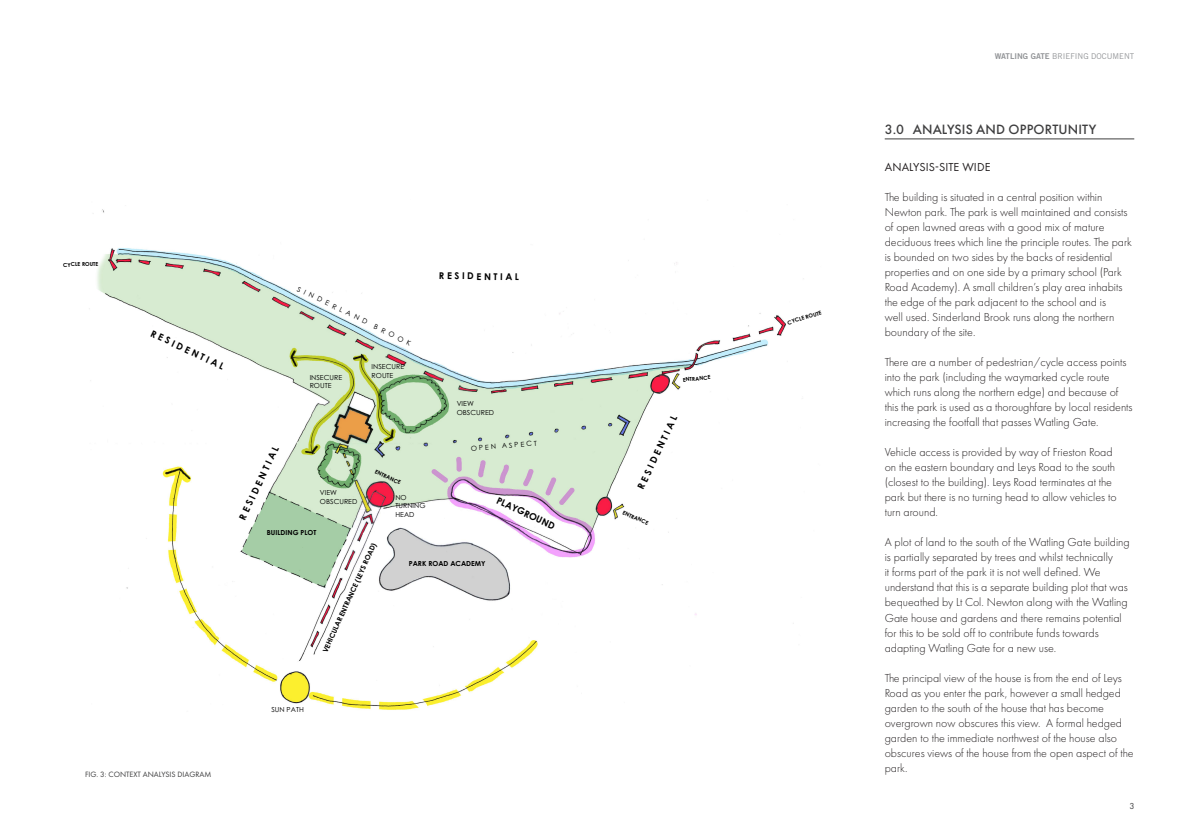
<style>
.page{position:relative;width:1191px;height:834px;background:#fff}
.page>*{position:absolute;margin:0;border:0;box-sizing:border-box;transform-origin:0 0}
.Section_Heading{font:500 14px "Futura PT";letter-spacing:.01em;color:#3e3e3f}
.Paragraph_Style_1{font:300 12px/15px "Futura PT";color:#231f20}
.Sub_Heading{font:12px "Futura PT";letter-spacing:.01em;color:#231f20}
.t1{font:700 9.4px "Century Gothic";color:#000}
.t2{font:9px "Futura PT";color:#3e3e3f}
.SubSubHead{font:8px "Futura PT";color:#3e3e3f}
.t3{font:8px "Trade Gothic";color:#939598}
.t4{font:6.9px/8.6px "Century Gothic";color:#000}
.t5{font:700 6.9px "Century Gothic";color:#000}
.t6{font:700 5.4px "Century Gothic";color:#000}
.s1{font-family:"Trade Gothic Bold Two"}
</style>
<div class="page">
<hr style="left:884px;top:139px;width:250px;height:1px;background:#3e3e3f">
<img style="left:89px;top:209px;width:715px;height:501px">
<div style="left:271px;top:705px;width:33px;height:8px;background:#fff"></div>
<svg style="left:320px;top:541px;width:58px;height:112px"></svg>
<svg style="left:149px;top:327px;width:77px;height:45px"></svg>
<svg style="left:439px;top:269px;width:80px;height:13px"></svg>
<svg style="left:236px;top:444px;width:45px;height:77px"></svg>
<svg style="left:634px;top:413px;width:45px;height:77px"></svg>
<p class="t6" style="left:63px;top:263px;width:37px;rotate:-2deg">CYCLE ROUTE</p>
<p class="t1" style="left:153px;top:329px;width:82px;rotate:25deg">R E S I D E N T I A L</p>
<p class="t4" style="left:299px;top:285px;width:127px;rotate:26deg">S I N D E R L A N D B R O O K</p>
<p class="t4" style="left:371px;top:363px;width:34px">INSECURE</p>
<p class="t1" style="left:239px;top:517px;width:82px;rotate:-65deg">R E S I D E N T I A L</p>
<p class="t4" style="left:310px;top:373px;width:34px">INSECURE</p>
<p class="t4" style="left:371px;top:372px;width:23px">ROUTE</p>
<p class="t4" style="left:310px;top:382px;width:23px">ROUTE</p>
<p class="t4" style="left:320px;top:489px;width:39px">VIEW<br>OBSCURED</p>
<p class="t6" style="left:376px;top:469px;width:29px;rotate:24deg">ENTRANCE</p>
<p class="t4" style="left:395px;top:493px;width:32px">NO<br>TURNING<br>HEAD</p>
<p class="t5" style="left:267px;top:529px;width:51px">BUILDING PLOT</p>
<p class="t1" style="left:439px;top:272px;width:82px;rotate:1deg">R E S I D E N T I A L</p>
<p class="t4" style="left:457px;top:400px;width:39px">VIEW<br>OBSCURED</p>
<p class="t4" style="left:471px;top:444px;width:68px;rotate:-4deg">O P E N A S P E C T</p>
<p class="t1" style="left:499px;top:496px;width:64px;rotate:25deg">PLAYGROUND</p>
<p class="t5" style="left:322px;top:650px;width:121px;rotate:-65deg">VEHICULAR ENTRANCE (LEYS ROAD)</p>
<p class="t5" style="left:409px;top:560px;width:78px">PARK ROAD ACADEMY</p>
<p class="t4" style="left:271px;top:706px;width:34px">SUN PATH</p>
<p class="SubSubHead" style="left:85px;top:769px;width:128px">FIG. 3: CONTEXT ANALYSIS DIAGRAM</p>
<p class="t6" style="left:682px;top:377px;width:29px;rotate:-5deg">ENTRANCE</p>
<p class="t1" style="left:637px;top:487px;width:82px;rotate:-65deg">R E S I D E N T I A L</p>
<p class="t6" style="left:624px;top:510px;width:29px;rotate:24deg">ENTRANCE</p>
<p class="t6" style="left:787px;top:321px;width:37px;rotate:-17deg">CYCLE ROUTE</p>
<p class="t3" style="left:994px;top:51px;width:141px"><span class="s1">WATLING GATE</span> BRIEFING DOCUMENT</p>
<p class="Section_Heading" style="left:884px;top:121px;width:213px">3.0 ANALYSIS AND OPPORTUNITY</p>
<p class="Sub_Heading" style="left:884px;top:160px;width:107px">ANALYSIS-SITE WIDE</p>
<p class="Paragraph_Style_1" style="left:884px;top:190px;width:249px">The building is situated in a central position within Newton park. The park is well maintained and consists of open lawned areas with a good mix of mature deciduous trees which line the principle routes. The park is bounded on two sides by the backs of residential properties and on one side by a primary school (Park Road Academy). A small children’s play area inhabits the edge of the park adjacent to the school and is<br>well used. Sinderland Brook runs along the northern boundary of the site.</p>
<p class="Paragraph_Style_1" style="left:884px;top:355px;width:249px">There are a number of pedestrian/cycle access points into the park (including the waymarked cycle route which runs along the northern edge) and because of this the park is used as a thoroughfare by local residents increasing the footfall that passes Watling Gate.</p>
<p class="Paragraph_Style_1" style="left:884px;top:445px;width:233px">Vehicle access is provided by way of Frieston Road on the eastern boundary and Leys Road to the south (closest to the building). Leys Road terminates at the park but there is no turning head to allow vehicles to turn around.</p>
<p class="Paragraph_Style_1" style="left:884px;top:535px;width:247px">A plot of land to the south of the Watling Gate building is partially separated by trees and whilst technically<br>it forms part of the park it is not well defined. We understand that this is a separate building plot that was bequeathed by Lt Col. Newton along with the Watling Gate house and gardens and there remains potential for this to be sold off to contribute funds towards adapting Watling Gate for a new use.</p>
<p class="Paragraph_Style_1" style="left:884px;top:670px;width:250px">The principal view of the house is from the end of Leys Road as you enter the park, however a small hedged garden to the south of the house that has become overgrown now obscures this view. A formal hedged garden to the immediate northwest of the house also obscures views of the house from the open aspect of the park.</p>
<p class="t2" style="left:1129px;top:800px;width:7px">3</p>
</div>
